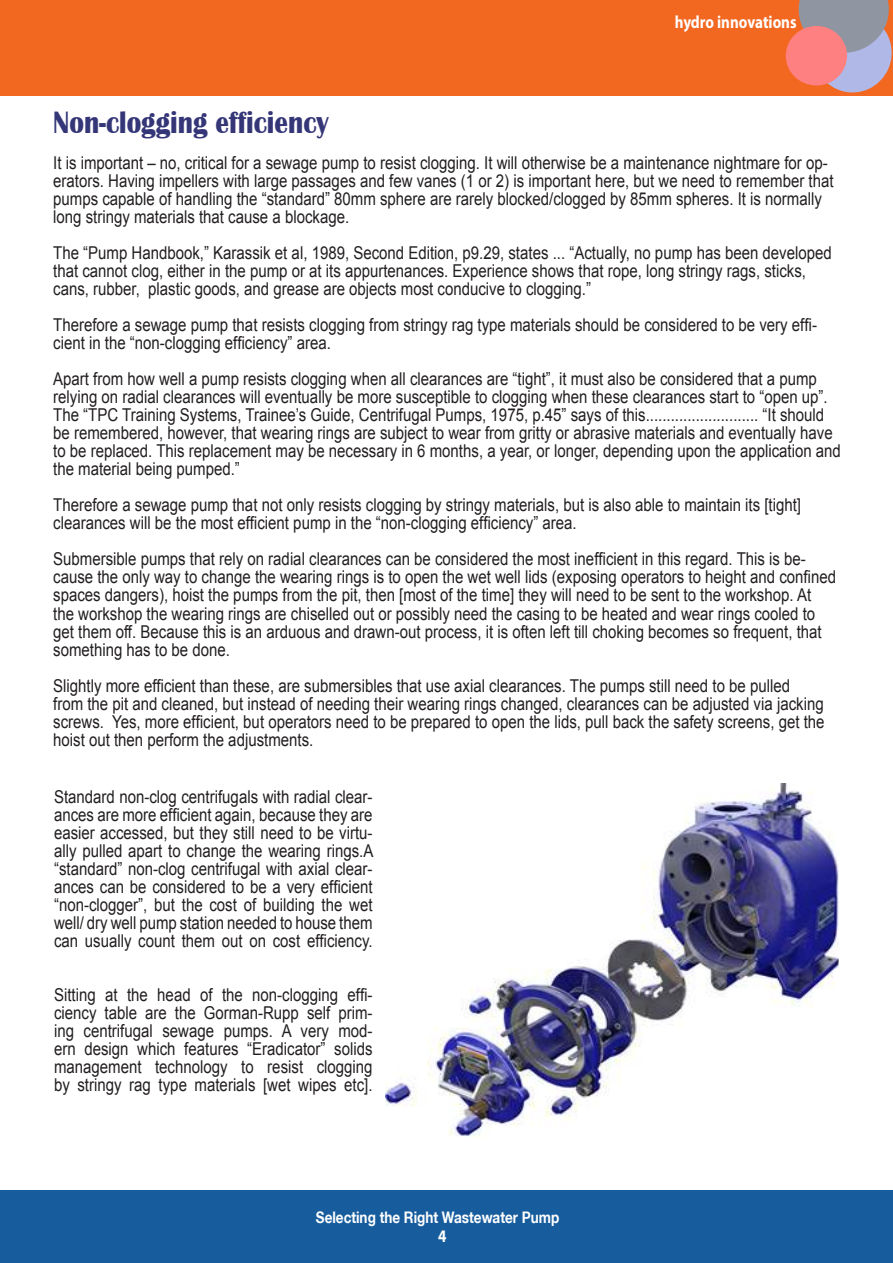
<style>
.page{position:relative;width:893px;height:1263px;background:#fff}
.page>*{position:absolute;margin:0;border:0;box-sizing:border-box;transform-origin:0 0}
.t1{font:700 31.8px "Britannic";color:#353677;scale:.85 1}
.t2{font:17.7px/18px "Arial";color:#231f20;scale:.85 1}
.t3{font:700 17.7px "Myriad Pro";color:#fff;scale:.85 1}
.t4{font:700 15.9px "Helvetica Neue LT";color:#fff;scale:.85 1}
</style>
<div class="page">
<div style="left:0;top:0;width:893px;height:95px;background:#f36821"></div>
<div style="left:0;top:1190px;width:893px;height:73px;background:#175d9e"></div>
<div style="left:813px;top:13px;width:79px;height:79px;background:#b0b8e8;border-radius:50%"></div>
<svg style="left:799px;top:0;width:90px;height:53px;background:#9597a5"></svg>
<div style="left:786px;top:26px;width:61px;height:60px;background:#ff8080;border-radius:50%"></div>
<img style="left:386px;top:783px;width:453px;height:353px">
<p class="t3" style="left:675px;top:11px;width:145px">hydro innovations</p>
<h1 class="t1" style="left:53px;top:105px;width:326px">Non-clogging efficiency</h1>
<p class="t2" style="left:53px;top:154px;width:920px">It is important – no, critical for a sewage pump to resist clogging. It will otherwise be a maintenance nightmare for op&shy;erators. Having impellers with large passages and few vanes (1 or 2) is important here, but we need to remember that pumps capable of handling the “standard” 80mm sphere are rarely blocked/clogged by 85mm spheres. It is normally long stringy materials that cause a blockage.</p>
<p class="t2" style="left:53px;top:244px;width:917px">The “Pump Handbook,” Karassik et al, 1989, Second Edition, p9.29, states ... “Actually, no pump has been developed that cannot clog, either in the pump or at its appurtenances. Experience shows that rope, long stringy rags, sticks, cans, rubber, plastic goods, and grease are objects most conducive to clogging.”</p>
<p class="t2" style="left:53px;top:316px;width:900px">Therefore a sewage pump that resists clogging from stringy rag type materials should be considered to be very effi&shy;cient in the “non-clogging efficiency” area.</p>
<p class="t2" style="left:53px;top:370px;width:928px">Apart from how well a pump resists clogging when all clearances are “tight”, it must also be considered that a pump relying on radial clearances will eventually be more susceptible to clogging when these clearances start to “open up”.<br>The “TPC Training Systems, Trainee’s Guide, Centrifugal Pumps, 1975, p.45” says of this........................... “It should be remembered, however, that wearing rings are subject to wear from gritty or abrasive materials and eventually have to be replaced. This replacement may be necessary in 6 months, a year, or longer, depending upon the application and the material being pumped.”</p>
<p class="t2" style="left:53px;top:496px;width:881px">Therefore a sewage pump that not only resists clogging by stringy materials, but is also able to maintain its [tight] clearances will be the most efficient pump in the “non-clogging efficiency” area.</p>
<p class="t2" style="left:53px;top:550px;width:923px">Submersible pumps that rely on radial clearances can be considered the most inefficient in this regard. This is be&shy;cause the only way to change the wearing rings is to open the wet well lids (exposing operators to height and confined spaces dangers), hoist the pumps from the pit, then [most of the time] they will need to be sent to the workshop. At the workshop the wearing rings are chiselled out or possibly need the casing to be heated and wear rings cooled to get them off. Because this is an arduous and drawn-out process, it is often left till choking becomes so frequent, that something has to be done.</p>
<p class="t2" style="left:53px;top:676px;width:909px">Slightly more efficient than these, are submersibles that use axial clearances. The pumps still need to be pulled<br>from the pit and cleaned, but instead of needing their wearing rings changed, clearances can be adjusted via jacking screws. Yes, more efficient, but operators need to be prepared to open the lids, pull back the safety screens, get the hoist out then perform the adjustments.</p>
<p class="t2" style="left:54px;top:788px;width:377px;text-align:justify">Standard non-clog centrifugals with radial clear&shy;ances are more efficient again, because they are easier accessed, but they still need to be virtu&shy;ally pulled apart to change the wearing rings.A “standard” non-clog centrifugal with axial clear&shy;ances can be considered to be a very efficient “non-clogger”, but the cost of building the wet well/ dry well pump station needed to house them can usually count them out on cost efficiency.</p>
<p class="t2" style="left:54px;top:986px;width:376px;text-align:justify">Sitting at the head of the non-clogging effi&shy;ciency table are the Gorman-Rupp self prim&shy;ing centrifugal sewage pumps. A very mod&shy;ern design which features “Eradicator” solids management technology to resist clogging by stringy rag type materials [wet wipes etc].</p>
<p class="t4" style="left:316px;top:1207px;width:288px">Selecting the Right Wastewater Pump</p>
<p class="t3" style="left:438px;top:1224px;width:11px">4</p>
</div>
